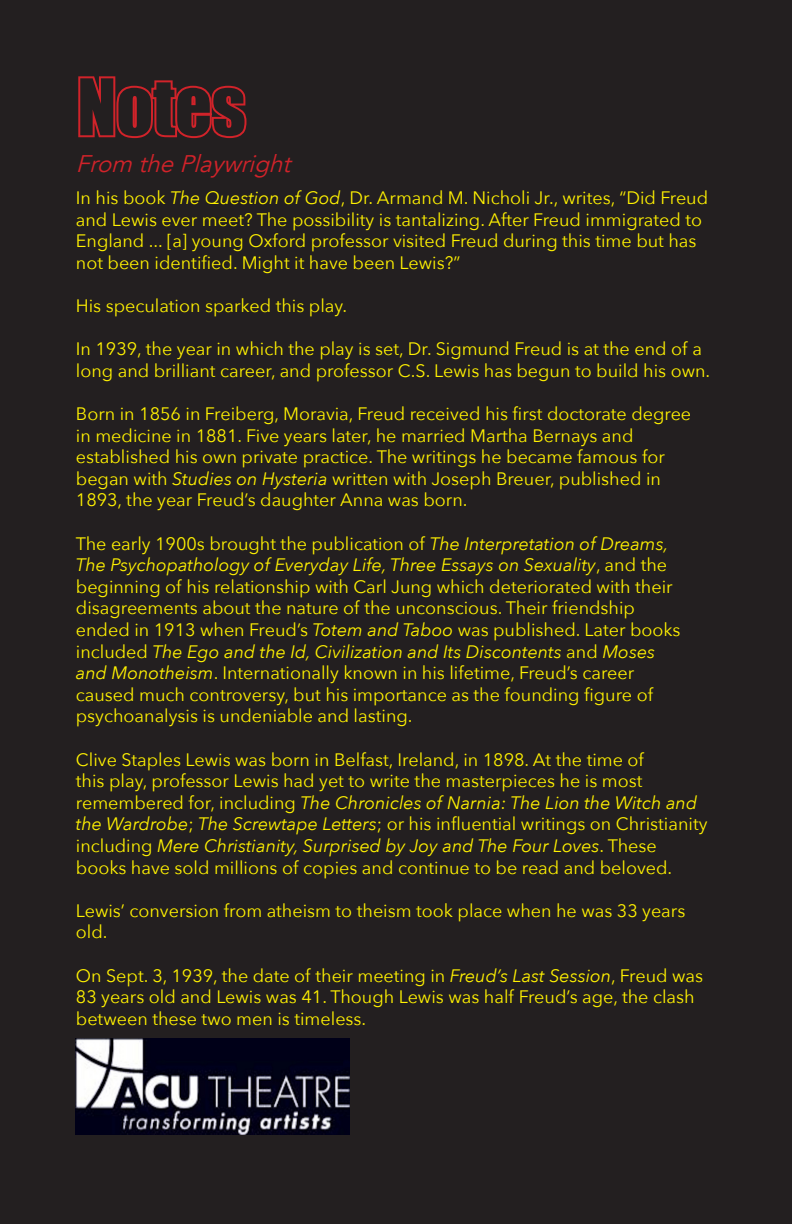
<style>
.page{position:relative;width:792px;height:1224px;background:#fff}
.page>*{position:absolute;margin:0;border:0;box-sizing:border-box;transform-origin:0 0}
.t1{font:72px "Impact";color:#231f20}
.t2{font:italic 24px "Avenir";color:#d1232a}
.t3{font:18px/21.6px "Avenir Next";color:#fff101}
.s1{font-style:italic}
</style>
<div class="page">
<div style="left:1px;top:1px;width:790px;height:1222px;background:#231f20"></div>
<svg style="left:78px;top:76px;width:169px;height:63px"></svg>
<img style="left:76px;top:1039px;width:274px;height:95px">
<p class="t1" style="left:77px;top:51px;width:170px">Notes</p>
<p class="t2" style="left:76px;top:149px;width:224px">From thePlaywright</p>
<p class="t3" style="left:76px;top:186px;width:634px">In his book <span class="s1">The Question of God</span>, Dr. Armand M. Nicholi Jr., writes, “Did Freud and Lewis ever meet? The possibility is tantalizing. After Freud immigrated to England ... [a] young Oxford professor visited Freud during this time but has not been identified. Might it have been Lewis?”</p>
<p class="t3" style="left:76px;top:294px;width:273px">His speculation sparked this play.</p>
<p class="t3" style="left:76px;top:337px;width:636px">In 1939, the year in which the play is set, Dr. Sigmund Freud is at the end of a long and brilliant career, and professor C.S. Lewis has begun to build his own.</p>
<p class="t3" style="left:76px;top:402px;width:617px">Born in 1856 in Freiberg, Moravia, Freud received his first doctorate degree in medicine in 1881. Five years later, he married Martha Bernays and established his own private practice. The writings he became famous for began with <span class="s1">Studies on Hysteria</span> written with Joseph Breuer, published in 1893, the year Freud’s daughter Anna was born.</p>
<p class="t3" style="left:76px;top:532px;width:606px">The early 1900s brought the publication of <span class="s1">The Interpretation of Dreams, The Psychopathology of Everyday Life, Three Essays on Sexuality</span>, and the beginning of his relationship with Carl Jung which deteriorated with their disagreements about the nature of the unconscious. Their friendship ended in 1913 when Freud’s <span class="s1">Totem and Taboo</span> was published. Later books included <span class="s1">The Ego and the Id, Civilization and Its Discontents</span> and <span class="s1">Moses and Monotheism</span>. Internationally known in his lifetime, Freud’s career caused much controversy, but his importance as the founding figure of psychoanalysis is undeniable and lasting.</p>
<p class="t3" style="left:76px;top:748px;width:633px">Clive Staples Lewis was born in Belfast, Ireland, in 1898. At the time of<br>this play, professor Lewis had yet to write the masterpieces he is most remembered for, including <span class="s1">The Chronicles of Narnia: The Lion the Witch and the Wardrobe</span>; <span class="s1">The Screwtape Letters</span>; or his influential writings on Christianity including <span class="s1">Mere Christianity, Surprised by Joy and The Four Loves</span>. These books have sold millions of copies and continue to be read and beloved.</p>
<p class="t3" style="left:76px;top:899px;width:611px">Lewis’ conversion from atheism to theism took place when he was 33 years old.</p>
<p class="t3" style="left:76px;top:964px;width:629px">On Sept. 3, 1939, the date of their meeting in <span class="s1">Freud’s Last Session</span>, Freud was<br>83 years old and Lewis was 41. Though Lewis was half Freud’s age, the clash between these two men is timeless.</p>
</div>
